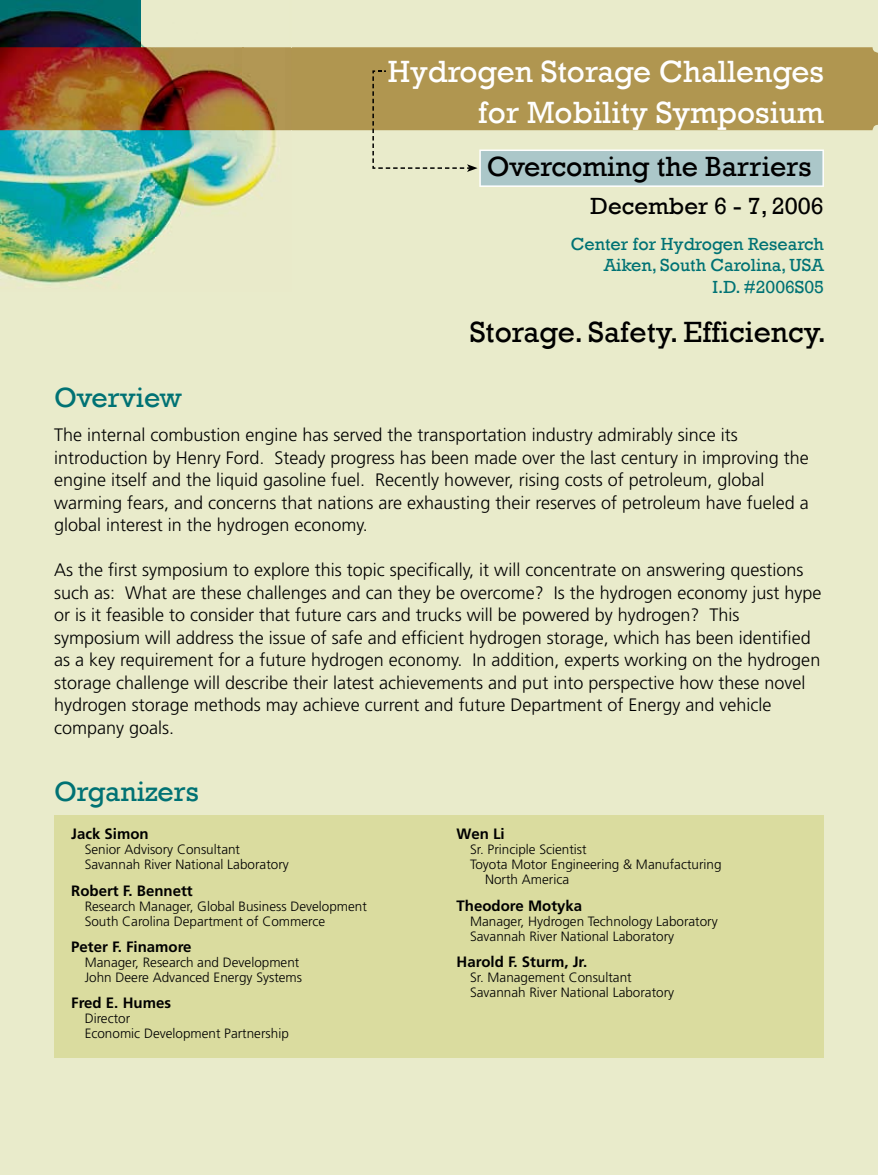
<style>
.page{position:relative;width:878px;height:1175px;background:#fff}
.page>*{position:absolute;margin:0;border:0;box-sizing:border-box;transform-origin:0 0}
.t1{font:31.5px/40.5px "Rockwell";color:#fff;text-align:right}
.t2{font:30px "Rockwell";color:#000}
.t3{font:28.5px "Rockwell";color:#000}
.t4{font:28.5px "Rockwell";color:#007274}
.t5{font:24px "Rockwell";color:#000}
.t6{font:300 18px/22.5px "Frutiger";color:#000}
.t7{font:18px/21.6px "Rockwell";color:#007274;text-align:right}
.t8{font:700 15px "Frutiger";color:#000}
.t9{font:300 13.5px/15px "Frutiger";color:#000}
</style>
<div class="page">
<div style="left:0;top:0;width:878px;height:1174px;background:#e9ebcb"></div>
<div style="left:291px;top:47px;width:587px;height:83px;background:#b09650"></div>
<img style="left:0;top:0;width:291px;height:284px">
<svg style="left:372px;top:70px;width:452px;height:117px"></svg>
<div style="left:54px;top:814px;width:770px;height:243px;background:#dadc9f"></div>
<h1 class="t1" style="left:388px;top:52px;width:437px">Hydrogen Storage Challenges for Mobility Symposium</h1>
<h3 class="t3" style="left:486px;top:150px;width:326px">Overcoming the Barriers</h3>
<h3 class="t5" style="left:590px;top:192px;width:235px">December 6 - 7, 2006</h3>
<p class="t7" style="left:570px;top:233px;width:255px">Center for Hydrogen Research<br>Aiken, South Carolina, USA<br>I.D. #2006S05</p>
<h2 class="t2" style="left:469px;top:315px;width:358px">Storage. Safety. Efficiency.</h2>
<h3 class="t4" style="left:54px;top:380px;width:129px">Overview</h3>
<p class="t6" style="left:54px;top:423px;width:756px">The internal combustion engine has served the transportation industry admirably since its introduction by Henry Ford. Steady progress has been made over the last century in improving the engine itself and the liquid gasoline fuel. Recently however, rising costs of petroleum, global warming fears, and concerns that nations are exhausting their reserves of petroleum have fueled a global interest in the hydrogen economy.</p>
<p class="t6" style="left:54px;top:558px;width:769px">As the first symposium to explore this topic specifically, it will concentrate on answering questions such as: What are these challenges and can they be overcome? Is the hydrogen economy just hype or is it feasible to consider that future cars and trucks will be powered by hydrogen? This symposium will address the issue of safe and efficient hydrogen storage, which has been identified as a key requirement for a future hydrogen economy. In addition, experts working on the hydrogen storage challenge will describe their latest achievements and put into perspective how these novel hydrogen storage methods may achieve current and future Department of Energy and vehicle company goals.</p>
<h3 class="t4" style="left:54px;top:775px;width:146px">Organizers</h3>
<p class="t8" style="left:71px;top:825px;width:79px">Jack Simon</p>
<p class="t9" style="left:85px;top:842px;width:206px">Senior Advisory Consultant<br>Savannah River National Laboratory</p>
<p class="t8" style="left:71px;top:881px;width:123px">Robert F. Bennett</p>
<p class="t9" style="left:85px;top:898px;width:284px">Research Manager, Global Business Development<br>South Carolina Department of Commerce</p>
<p class="t8" style="left:71px;top:937px;width:122px">Peter F. Finamore</p>
<p class="t9" style="left:85px;top:954px;width:219px">Manager, Research and Development<br>John Deere Advanced Energy Systems</p>
<p class="t8" style="left:71px;top:994px;width:101px">Fred E. Humes</p>
<p class="t9" style="left:85px;top:1010px;width:206px">Director<br>Economic Development Partnership</p>
<p class="t8" style="left:456px;top:825px;width:50px">Wen Li</p>
<p class="t9" style="left:470px;top:842px;width:118px">Sr. Principle Scientist</p>
<p class="t9" style="left:470px;top:857px;width:253px">Toyota Motor Engineering &amp; Manufacturing</p>
<p class="t9" style="left:485px;top:872px;width:85px">North America</p>
<p class="t8" style="left:456px;top:896px;width:127px">Theodore Motyka</p>
<p class="t9" style="left:470px;top:913px;width:249px">Manager, Hydrogen Technology Laboratory<br>Savannah River National Laboratory</p>
<p class="t8" style="left:456px;top:952px;width:132px">Harold F. Sturm, Jr.</p>
<p class="t9" style="left:470px;top:969px;width:206px">Sr. Management Consultant<br>Savannah River National Laboratory</p>
</div>
